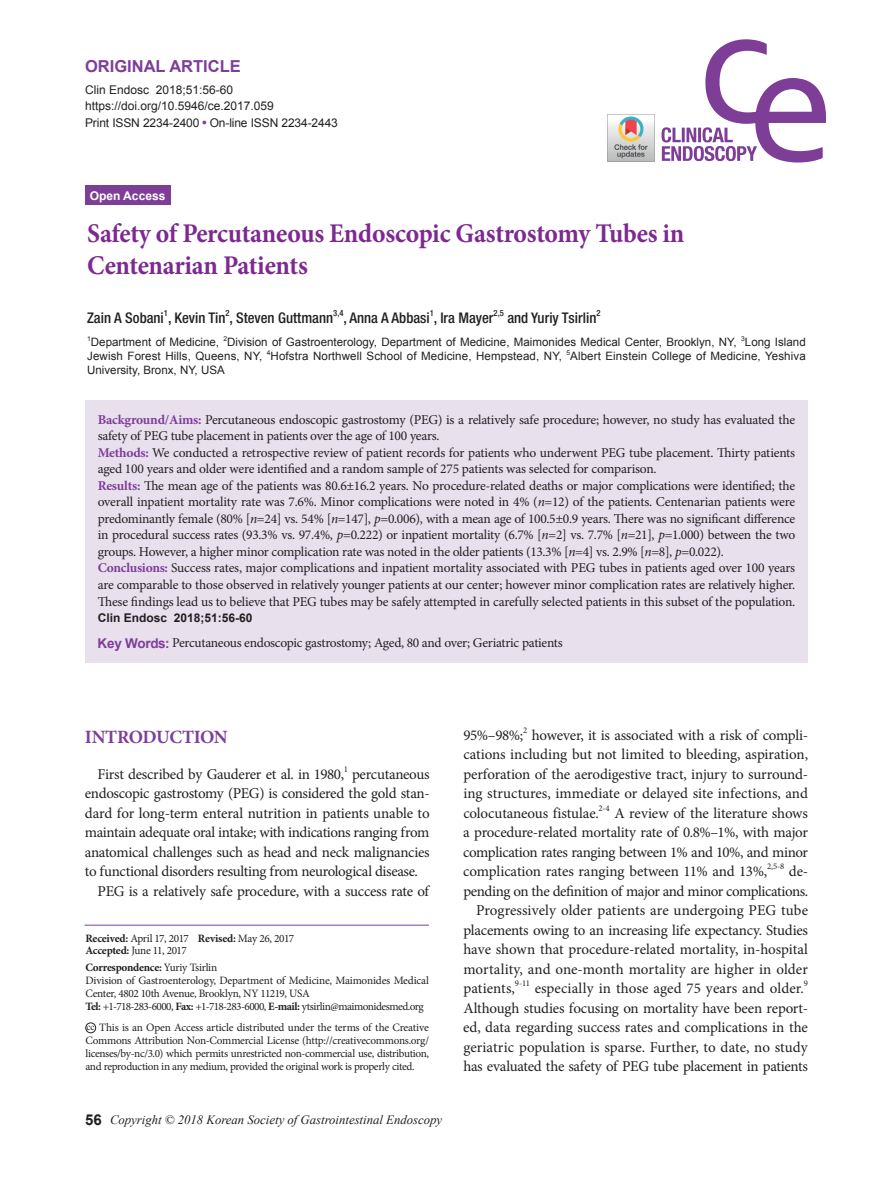
<style>
.page{position:relative;width:893px;height:1191px;background:#fff}
.page>*{position:absolute;margin:0;border:0;box-sizing:border-box;transform-origin:0 0}
.t1{font:700 27px/32.4px "Minion Pro";letter-spacing:-.015em;color:#7d2991;scale:.95 1}
.t2{font:700 18.75px "Minion Pro";letter-spacing:-.025em;color:#7e3e98}
.t3{font:700 16.5px "Arial";color:#7e3e98}
.t4{font:15px/19.5px "Minion Pro";letter-spacing:-.015em;color:#231f20;text-align:justify}
.t5{font:15px "Minion Pro";letter-spacing:.005em;color:#231f20}
.t6{font:500 condensed 14.7px "Helvetica Neue";color:#231f20}
.t7{font:13.5px/16.5px "Minion Pro";letter-spacing:-.015em;color:#231f20}
.t8{font:italic 12.75px "Times New Roman";color:#231f20}
.t9{font:12px/16px "Arial";color:#231f20}
.t10{font:700 12px "Arial";color:#231f20}
.t11{font:700 12px "Arial";color:#fff}
.t12{font:11.55px "Arial";color:#231f20}
.t13{font:11.25px/12.8px "Minion Pro";letter-spacing:-.03em;color:#231f20}
.t14{font:11.25px/12.8px "Minion Pro";letter-spacing:-.05em;color:#231f20}
.t15{font:8.7px "Minion Pro";color:#231f20}
.t16{font:500 condensed 8.55px "Helvetica Neue";color:#231f20}
.t17{font:6.75px "Arial";color:#231f20}
.s1{font-family:"Helvetica";font-stretch:condensed;color:#7e3e98}
.s2{font-weight:700;color:#7e3e98}
.s3{font-style:italic}
.s4{font-family:"Arial";font-weight:700;color:#7e3e98}
.s5{font-weight:700}
.s6{font-family:"Times New Roman";font-size:9.3px}
.s7{font-family:"Arial";font-weight:700;font-style:normal;font-size:15px}
</style>
<div class="page">
<svg style="left:661px;top:39px;width:165px;height:123px"></svg>
<div style="left:85px;top:400px;width:723px;height:262px;background:#e9e0ee"></div>
<div style="left:85px;top:186px;width:85px;height:19px;background:#7e3e98"></div>
<div style="left:86px;top:1022px;width:10px;height:10px;border:1px solid #231f20;border-radius:50%"></div>
<hr style="left:85px;top:924px;width:344px;height:1px;background:#7e3e98">
<img style="left:608px;top:116px;width:46px;height:46px">
<p class="t3" style="left:85px;top:56px;width:157px">ORIGINAL ARTICLE</p>
<p class="t9" style="left:85px;top:82px;width:254px">Clin Endosc 2018;51:56-60 https://doi.org/10.5946/ce.2017.059<br>Print ISSN 2234-2400 <span class="s1">•</span> On-line ISSN 2234-2443</p>
<p class="t11" style="left:90px;top:187px;width:77px">Open Access</p>
<h1 class="t1" style="left:87px;top:217px;width:630px">Safety of Percutaneous Endoscopic Gastrostomy Tubes in<br>Centenarian Patients</h1>
<p class="t6" style="left:87px;top:309px;width:248px">Zain A Sobani , Kevin Tin , Steven Guttmann</p>
<p class="t16" style="left:164px;top:307px;width:6px">1</p>
<p class="t16" style="left:225px;top:307px;width:6px">2</p>
<p class="t16" style="left:333px;top:307px;width:12px">3,4</p>
<p class="t6" style="left:343px;top:309px;width:152px">, Anna A Abbasi , Ira Mayer</p>
<p class="t16" style="left:430px;top:307px;width:6px">1</p>
<p class="t16" style="left:494px;top:307px;width:12px">2,5</p>
<p class="t6" style="left:507px;top:309px;width:91px">and Yuriy Tsirlin</p>
<p class="t16" style="left:596px;top:307px;width:6px">2</p>
<p class="t17" style="left:87px;top:334px;width:5px">1</p>
<p class="t12" style="left:91px;top:335px;width:130px">Department of Medicine,</p>
<p class="t17" style="left:223px;top:334px;width:5px">2</p>
<p class="t12" style="left:227px;top:335px;width:511px">Division of Gastroenterology, Department of Medicine, Maimonides Medical Center, Brooklyn, NY,</p>
<p class="t17" style="left:741px;top:334px;width:5px">3</p>
<p class="t12" style="left:745px;top:335px;width:62px">Long Island</p>
<p class="t12" style="left:87px;top:348px;width:177px">Jewish Forest Hills, Queens, NY,</p>
<p class="t17" style="left:267px;top:348px;width:5px">4</p>
<p class="t12" style="left:271px;top:348px;width:293px">Hofstra Northwell School of Medicine, Hempstead, NY,</p>
<p class="t17" style="left:566px;top:348px;width:5px">5</p>
<p class="t12" style="left:570px;top:348px;width:237px">Albert Einstein College of Medicine, Yeshiva</p>
<p class="t12" style="left:87px;top:362px;width:139px">University, Bronx, NY, USA</p>
<p class="t7" style="left:98px;top:411px;width:699px"><span class="s2">Background/Aims:</span> Percutaneous endoscopic gastrostomy (PEG) is a relatively safe procedure; however, no study has evaluated the safety of PEG tube placement in patients over the age of 100 years.<br><span class="s2">Methods:</span> We conducted a retrospective review of patient records for patients who underwent PEG tube placement. Thirty patients aged 100 years and older were identified and a random sample of 275 patients was selected for comparison.<br><span class="s2">Results:</span> The mean age of the patients was 80.6±16.2 years. No procedure-related deaths or major complications were identified; the overall inpatient mortality rate was 7.6%. Minor complications were noted in 4% (<span class="s3">n</span>=12) of the patients. Centenarian patients were predominantly female (80% [<span class="s3">n</span>=24] vs. 54% [<span class="s3">n</span>=147], <span class="s3">p</span>=0.006), with a mean age of 100.5±0.9 years. There was no significant difference in procedural success rates (93.3% vs. 97.4%, <span class="s3">p</span>=0.222) or inpatient mortality (6.7% [<span class="s3">n</span>=2] vs. 7.7% [<span class="s3">n</span>=21], <span class="s3">p</span>=1.000) between the two groups. However, a higher minor complication rate was noted in the older patients (13.3% [<span class="s3">n</span>=4] vs. 2.9% [<span class="s3">n</span>=8], <span class="s3">p</span>=0.022).<br><span class="s2">Conclusions:</span> Success rates, major complications and inpatient mortality associated with PEG tubes in patients aged over 100 years are comparable to those observed in relatively younger patients at our center; however minor complication rates are relatively higher.<br>These findings lead us to believe that PEG tubes may be safely attempted in carefully selected patients in this subset of the population.</p>
<p class="t10" style="left:98px;top:610px;width:156px">Clin Endosc 2018;51:56-60</p>
<p class="t7" style="left:98px;top:634px;width:467px"><span class="s4">Key Words:</span> Percutaneous endoscopic gastrostomy; Aged, 80 and over; Geriatric patients</p>
<h2 class="t2" style="left:85px;top:723px;width:144px">Introduction</h2>
<p class="t4" style="left:98px;top:764px;width:248px">First described by Gauderer et al. in 1980,</p>
<p class="t15" style="left:344px;top:763px;width:6px">1</p>
<p class="t4" style="left:352px;top:764px;width:79px">percutaneous</p>
<p class="t4" style="left:85px;top:783px;width:346px">endoscopic gastrostomy (PEG) is considered the gold stan-</p>
<p class="t4" style="left:85px;top:803px;width:346px">dard for long-term enteral nutrition in patients unable to</p>
<p class="t4" style="left:85px;top:822px;width:346px">maintain adequate oral intake; with indications ranging from</p>
<p class="t4" style="left:85px;top:842px;width:346px">anatomical challenges such as head and neck malignancies</p>
<p class="t4" style="left:85px;top:861px;width:334px">to functional disorders resulting from neurological disease.</p>
<p class="t4" style="left:98px;top:881px;width:333px">PEG is a relatively safe procedure, with a success rate of</p>
<p class="t14" style="left:85px;top:931px;width:210px"><span class="s5">Received:</span> April 17, 2017 <span class="s5">Revised:</span> May 26, 2017<br><span class="s5">Accepted:</span> June 11, 2017</p>
<p class="t13" style="left:85px;top:961px;width:345px"><span class="s5">Correspondence:</span> Yuriy Tsirlin<br>Division of Gastroenterology, Department of Medicine, Maimonides Medical Center, 4802 10th Avenue, Brooklyn, NY 11219, USA<br><span class="s5">Tel:</span> +1-718-283-6000, <span class="s5">Fax:</span> +1-718-283-6000, <span class="s5">E-mail:</span> ytsirlin@maimonidesmed.org</p>
<p class="t13" style="left:85px;top:1020px;width:345px;text-align:justify"><span class="s6">cc</span> This is an Open Access article distributed under the terms of the Creative Commons Attribution Non-Commercial License (http://creativecommons.org/ licenses/by-nc/3.0) which permits unrestricted non-commercial use, distribution, and reproduction in any medium, provided the original work is properly cited.</p>
<p class="t8" style="left:85px;top:1110px;width:359px"><span class="s7">56</span> Copyright © 2018 Korean Society of Gastrointestinal Endoscopy</p>
<p class="t15" style="left:523px;top:724px;width:6px">2</p>
<p class="t4" style="left:463px;top:725px;width:346px;text-indent:68px">however, it is associated with a risk of compli&shy;cations including but not limited to bleeding, aspiration, perforation of the aerodigestive tract, injury to surround&shy;ing structures, immediate or delayed site infections, and colocutaneous fistulae.</p>
<p class="t4" style="left:463px;top:725px;width:62px">95%–98%;</p>
<p class="t15" style="left:599px;top:802px;width:13px">2-4</p>
<p class="t4" style="left:463px;top:803px;width:346px;text-indent:151px">A review of the literature shows a procedure-related mortality rate of 0.8%–1%, with major complication rates ranging between 1% and 10%, and minor complication rates ranging between 11% and 13%,</p>
<p class="t15" style="left:767px;top:860px;width:19px">2,5-8</p>
<p class="t4" style="left:789px;top:861px;width:21px">de-</p>
<p class="t4" style="left:463px;top:881px;width:346px">pending on the definition of major and minor complications.</p>
<p class="t4" style="left:476px;top:900px;width:333px">Progressively older patients are undergoing PEG tube</p>
<p class="t4" style="left:463px;top:920px;width:346px">placements owing to an increasing life expectancy. Studies</p>
<p class="t4" style="left:463px;top:939px;width:346px">have shown that procedure-related mortality, in-hospital</p>
<p class="t5" style="left:463px;top:959px;width:346px">mortality, and one-month mortality are higher in older</p>
<p class="t5" style="left:463px;top:978px;width:53px">patients,</p>
<p class="t15" style="left:515px;top:977px;width:17px">9-11</p>
<p class="t5" style="left:535px;top:978px;width:271px">especially in those aged 75 years and older.</p>
<p class="t15" style="left:804px;top:977px;width:6px">9</p>
<p class="t4" style="left:463px;top:998px;width:346px">Although studies focusing on mortality have been report&shy;ed, data regarding success rates and complications in the geriatric population is sparse. Further, to date, no study has evaluated the safety of PEG tube placement in patients</p>
</div>
